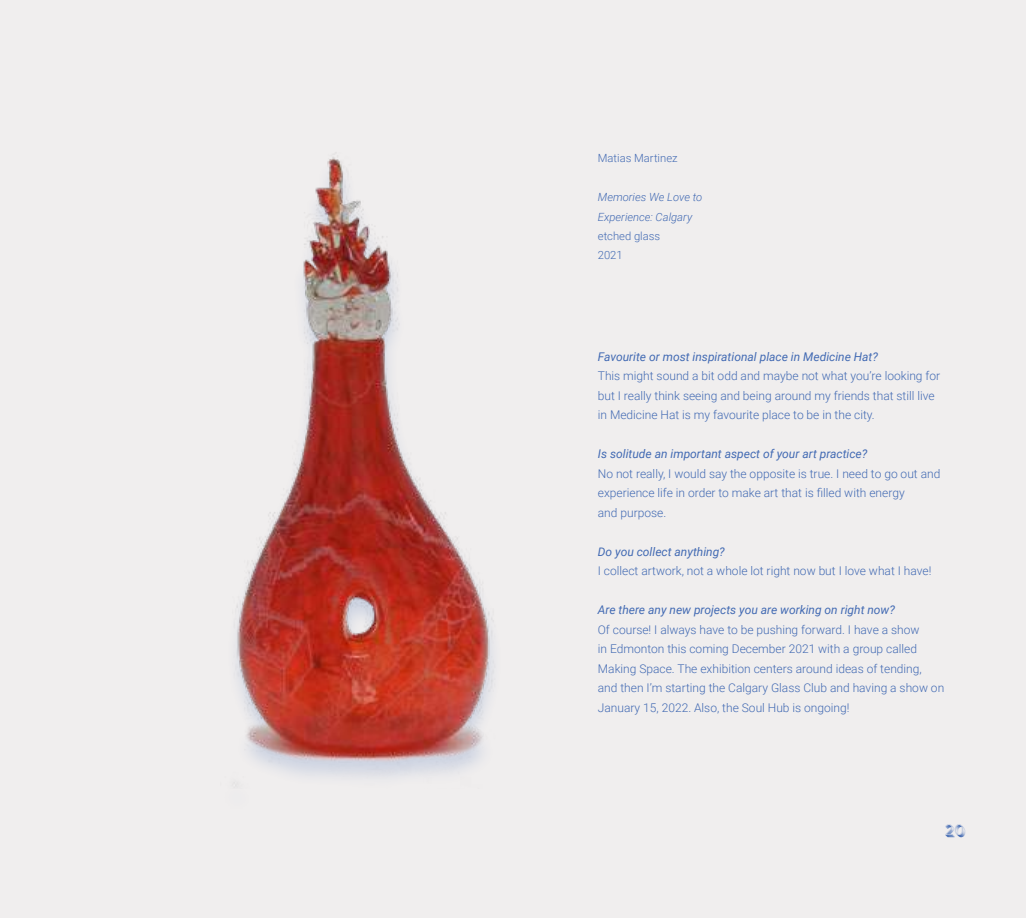
<style>
.page{position:relative;width:1026px;height:918px;background:#f0eeee}
.page>*{position:absolute;margin:0;border:0;box-sizing:border-box;transform-origin:0 0}
.t1{font:16.5px "Rig Light Halftone";color:#426ab3}
.t2{font:300 12px/19.5px "Roboto";color:#426ab3}
.t3{font:italic 12px "Roboto";color:#426ab3}
.t4{font:italic 300 11.25px/19.5px "Roboto";color:#426ab3}
.t5{font:300 11.25px/19.5px "Roboto";color:#426ab3}
</style>
<div class="page">
<img style="left:234px;top:157px;width:261px;height:629px">
<p class="t5" style="left:598px;top:148px;width:81px">Matias Martinez</p>
<p class="t4" style="left:598px;top:187px;width:106px">Memories We Love to<br>Experience: Calgary</p>
<p class="t5" style="left:598px;top:226px;width:64px">etched glass<br>2021</p>
<p class="t3" style="left:598px;top:348px;width:282px">Favourite or most inspirational place in Medicine Hat?</p>
<p class="t2" style="left:598px;top:366px;width:344px">This might sound a bit odd and maybe not what you’re looking for but I really think seeing and being around my friends that still live in Medicine Hat is my favourite place to be in the city.</p>
<p class="t3" style="left:598px;top:446px;width:271px">Is solitude an important aspect of your art practice?</p>
<p class="t2" style="left:598px;top:463px;width:344px">No not really, I would say the opposite is true. I need to go out and experience life in order to make art that is filled with energy<br>and purpose.</p>
<p class="t3" style="left:598px;top:543px;width:129px">Do you collect anything?</p>
<p class="t2" style="left:598px;top:561px;width:335px">I collect artwork, not a whole lot right now but I love what I have!</p>
<p class="t3" style="left:598px;top:602px;width:299px">Are there any new projects you are working on right now?</p>
<p class="t2" style="left:598px;top:619px;width:348px">Of course! I always have to be pushing forward. I have a show<br>in Edmonton this coming December 2021 with a group called Making Space. The exhibition centers around ideas of tending, and then I’m starting the Calgary Glass Club and having a show on January 15, 2022. Also, the Soul Hub is ongoing!</p>
<h1 class="t1" style="left:946px;top:821px;width:22px">20</h1>
</div>
